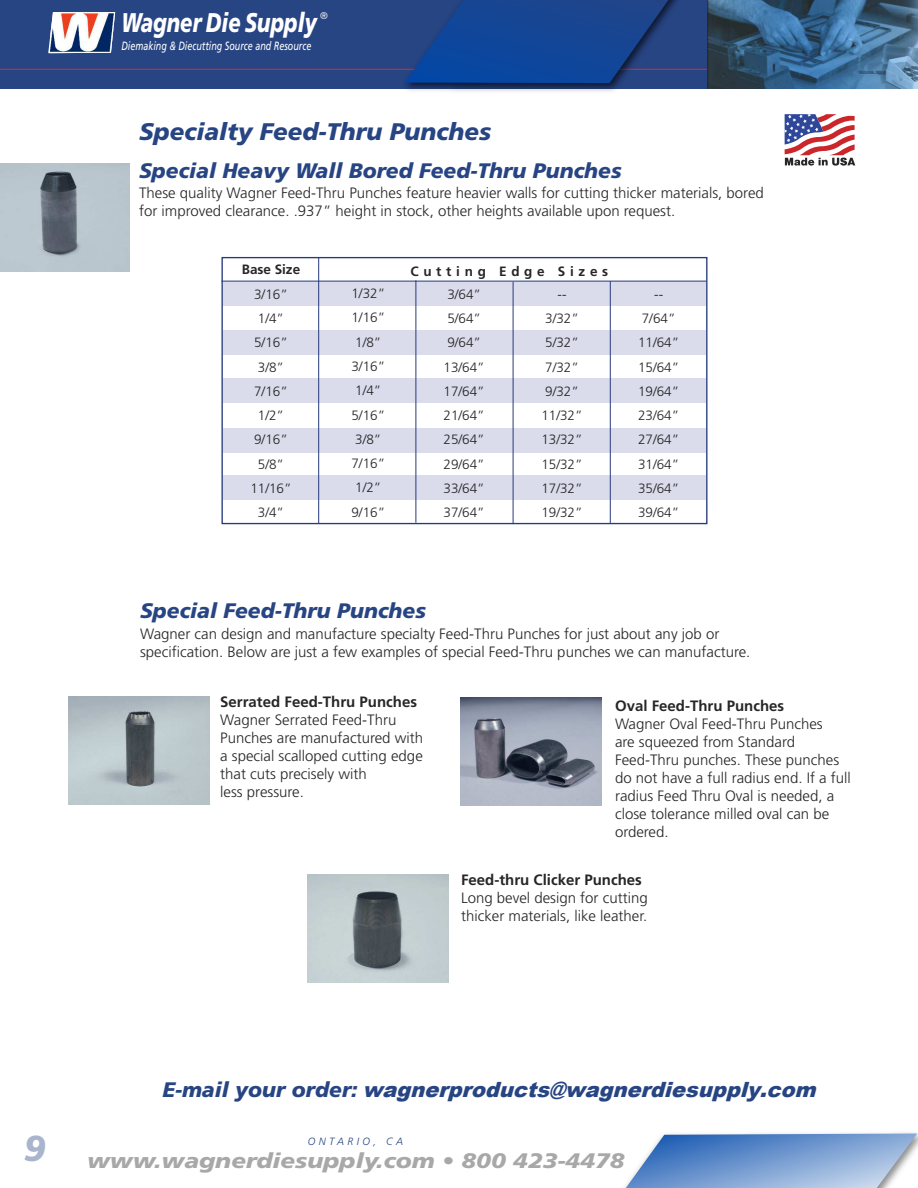
<style>
.page{position:relative;width:918px;height:1188px;background:#fff}
.page>*{position:absolute;margin:0;border:0;box-sizing:border-box;transform-origin:0 0}
.t1{font:italic 900 27px "Frutiger";color:#fff;scale:.75 1}
.t2{font:italic 900 24px "Frutiger";color:#274483}
.t3{font:italic 900 21px "Frutiger";color:#274483}
.t4{font:italic 900 21px "Arial";color:#274483}
.t5{font:italic 900 21px "Frutiger";color:#a8a8a8;scale:1.15 1}
.t6{font:300 15px/18px "Frutiger";color:#272526}
.t7{font:700 15px "Frutiger";color:#272526}
.t8{font:300 13.5px/24.3px "Frutiger";color:#272526;text-align:center}
.t9{font:700 13.5px "Frutiger";letter-spacing:.35em;color:#272526}
.t10{font:700 13.5px "Frutiger";color:#272526}
.t11{font:italic 12px "Frutiger";color:#fff;scale:.75 1}
.t12{font:italic 300 10.5px "Frutiger";letter-spacing:.325em;color:#274483}
.t13{font:300 9.75px "Frutiger";color:#fff}
.s1{font-family:"Frutiger"}
</style>
<div class="page">
<img style="left:0;top:163px;width:129px;height:108px">
<img style="left:68px;top:697px;width:142px;height:108px">
<img style="left:460px;top:697px;width:142px;height:108px">
<img style="left:307px;top:874px;width:141px;height:108px">
<div style="left:223px;top:281px;width:483px;height:25px;background:#dadbeb"></div>
<div style="left:223px;top:330px;width:483px;height:24px;background:#dadbeb"></div>
<div style="left:223px;top:378px;width:483px;height:25px;background:#dadbeb"></div>
<div style="left:223px;top:428px;width:483px;height:24px;background:#dadbeb"></div>
<div style="left:223px;top:476px;width:482px;height:24px;background:#dadbeb"></div>
<div style="left:221px;top:257px;width:486px;height:267px;border:1px solid #283a7c"></div>
<hr style="left:318px;top:258px;width:1px;height:265px;background:#283a7c">
<hr style="left:416px;top:280px;width:1px;height:243px;background:#283a7c">
<hr style="left:513px;top:282px;width:1px;height:242px;background:#283a7c">
<hr style="left:610px;top:281px;width:1px;height:242px;background:#283a7c">
<hr style="left:221px;top:281px;width:486px;height:1px;background:#283a7c">
<div style="left:0;top:0;width:918px;height:89px;background:#274483"></div>
<img style="left:708px;top:0;width:210px;height:89px">
<svg style="left:48px;top:12px;width:67px;height:41px"></svg>
<img style="left:50px;top:13px;width:65px;height:40px">
<hr style="left:0;top:69px;width:708px;height:1px;background:#d12e3b">
<hr style="left:707px;top:0;width:1px;height:89px;background:#272526">
<img style="left:397px;top:0;width:293px;height:92px">
<svg style="left:405px;top:0;width:271px;height:83px"></svg>
<svg style="left:622px;top:1134px;width:295px;height:54px;background:#86a7d4"></svg>
<svg style="left:785px;top:114px;width:70px;height:52px"></svg>
<h1 class="t1" style="left:121px;top:12px;width:262px">Wagner Die Supply</h1>
<p class="t13" style="left:320px;top:12px;width:9px">®</p>
<p class="t11" style="left:121px;top:41px;width:255px">Diemaking &amp; Diecutting Source and Resource</p>
<h2 class="t2" style="left:139px;top:122px;width:354px">Specialty Feed-Thru Punches</h2>
<h3 class="t3" style="left:139px;top:162px;width:484px">Special Heavy Wall Bored Feed-Thru Punches</h3>
<p class="t6" style="left:139px;top:185px;width:626px">These quality Wagner Feed-Thru Punches feature heavier walls for cutting thicker materials, bored for improved clearance. .937” height in stock, other heights available upon request.</p>
<p class="t10" style="left:242px;top:264px;width:60px">Base Size</p>
<p class="t8" style="left:250px;top:283px;width:43px">3/16”<br>1/4”<br>5/16”<br>3/8”<br>7/16”<br>1/2”<br>9/16”<br>5/8”<br>11/16”<br>3/4”</p>
<p class="t9" style="left:410px;top:265px;width:199px">Cutting Edge Sizes</p>
<p class="t8" style="left:351px;top:282px;width:35px;text-align:left">1/32”<br>1/16”<br>1/8”<br>3/16”<br>1/4”<br>5/16”<br>3/8”<br>7/16”<br>1/2”<br>9/16”</p>
<p class="t8" style="left:541px;top:283px;width:43px">--<br>3/32”<br>5/32”<br>7/32”<br>9/32”<br>11/32”<br>13/32”<br>15/32”<br>17/32”<br>19/32”</p>
<p class="t8" style="left:444px;top:283px;width:43px;text-align:left">3/64”<br>5/64”<br>9/64”<br>13/64”<br>17/64”<br>21/64”<br>25/64”<br>29/64”<br>33/64”<br>37/64”</p>
<p class="t8" style="left:638px;top:283px;width:43px">--<br>7/64”<br>11/64”<br>15/64”<br>19/64”<br>23/64”<br>27/64”<br>31/64”<br>35/64”<br>39/64”</p>
<h3 class="t3" style="left:140px;top:602px;width:287px">Special Feed-Thru Punches</h3>
<p class="t6" style="left:140px;top:626px;width:612px">Wagner can design and manufacture specialty Feed-Thru Punches for just about any job or specification. Below are just a few examples of special Feed-Thru punches we can manufacture.</p>
<p class="t7" style="left:220px;top:696px;width:198px">Serrated Feed-Thru Punches</p>
<p class="t6" style="left:220px;top:712px;width:204px">Wagner Serrated Feed-Thru<br>Punches are manufactured with a special scalloped cutting edge that cuts precisely with<br>less pressure.</p>
<p class="t7" style="left:615px;top:700px;width:171px">Oval Feed-Thru Punches</p>
<p class="t6" style="left:615px;top:716px;width:237px">Wagner Oval Feed-Thru Punches<br>are squeezed from Standard<br>Feed-Thru punches. These punches do not have a full radius end. If a full radius Feed Thru Oval is needed, a close tolerance milled oval can be ordered.</p>
<p class="t7" style="left:461px;top:874px;width:182px">Feed-thru Clicker Punches</p>
<p class="t6" style="left:461px;top:890px;width:188px">Long bevel design for cutting thicker materials, like leather.</p>
<h3 class="t4" style="left:162px;top:1074px;width:663px"><span class="s1">E - m a i l y o u r o r d e r:</span> wagnerproducts@wagnerdiesupply.com</h3>
<h3 class="t5" style="left:24px;top:1153px;width:524px"><sup>9</sup> www.wagnerdiesupply.com • 800 423-4478</h3>
<p class="t12" style="left:308px;top:1137px;width:97px">ONTARIO, CA</p>
</div>
